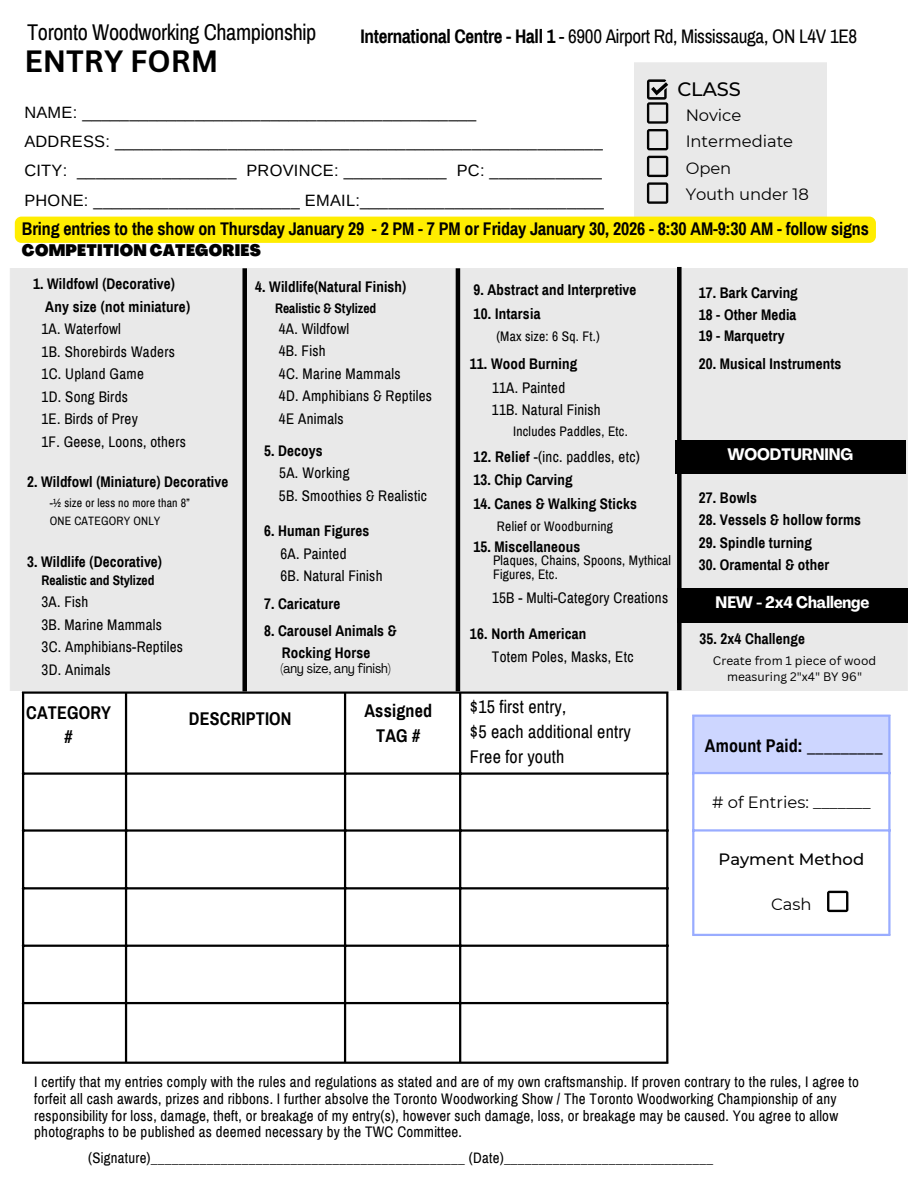
<style>
.page{position:relative;width:918px;height:1188px;background:#fff}
.page>*{position:absolute;margin:0;border:0;box-sizing:border-box;transform-origin:0 0}
.t1{font:700 30px "Canva Sans";color:#000}
.t2{font:22.2px "Archivo Narrow";letter-spacing:-.015em;color:#000}
.t3{font:500 19.35px "Montserrat";letter-spacing:-.005em;color:#000}
.t4{font:19.2px "Archivo Narrow";letter-spacing:-.015em;color:#000}
.t5{font:700 18px/24.8px "Archivo Narrow";letter-spacing:.01em;color:#000;text-align:center}
.t6{font:18px/24.8px "Archivo Narrow";letter-spacing:.01em;color:#000}
.t7{font:700 17.85px "Archivo Narrow";letter-spacing:-.01em;color:#000}
.t8{font:16.35px "Arimo";letter-spacing:.015em;color:#000}
.t9{font:16.35px "Montserrat";letter-spacing:-.005em;color:#000}
.t10{font:700 condensed 16.35px "Agrandir";letter-spacing:-.005em;color:#fff}
.t11{font:900 condensed 16.35px "Agrandir";letter-spacing:.015em;color:#000}
.t12{font:500 16.35px "Montserrat";color:#000}
.t13{font:15px/16.8px "Archivo Narrow";letter-spacing:.015em;color:#000}
.t14{font:700 15px "Archivo Narrow";letter-spacing:.01em;color:#000}
.t15{font:14.85px "Archivo Narrow";letter-spacing:.015em;color:#000}
.t16{font:13.5px "Archivo Narrow";letter-spacing:.015em;color:#000}
.t17{font:700 13.5px "Archivo Narrow";color:#000}
.t18{font:condensed 13.5px "Agrandir";color:#000}
.t19{font:12px/16px "Canva Sans";color:#000;text-align:center}
.t20{font:11.85px "Archivo Narrow";letter-spacing:.015em;color:#000}
.s1{font-weight:700}
</style>
<div class="page">
<hr style="left:22px;top:694px;width:2px;height:368px;background:#000">
<hr style="left:125px;top:694px;width:2px;height:368px;background:#000">
<hr style="left:344px;top:694px;width:2px;height:368px;background:#000">
<hr style="left:459px;top:694px;width:2px;height:368px;background:#000">
<hr style="left:666px;top:694px;width:2px;height:368px;background:#000">
<hr style="left:22px;top:691px;width:646px;height:3px;background:#000">
<hr style="left:22px;top:772px;width:646px;height:3px;background:#000">
<hr style="left:22px;top:829px;width:646px;height:3px;background:#000">
<hr style="left:22px;top:887px;width:646px;height:2px;background:#000">
<hr style="left:22px;top:945px;width:646px;height:2px;background:#000">
<hr style="left:22px;top:1002px;width:646px;height:2px;background:#000">
<hr style="left:22px;top:1062px;width:646px;height:2px;background:#000">
<div style="left:675px;top:440px;width:231px;height:34px;background:#000"></div>
<div style="left:693px;top:715px;width:197px;height:58px;background:#cdd6ff"></div>
<hr style="left:692px;top:717px;width:2px;height:217px;background:#99acff">
<hr style="left:888px;top:717px;width:3px;height:217px;background:#99acff">
<hr style="left:692px;top:715px;width:199px;height:2px;background:#99acff">
<hr style="left:692px;top:772px;width:199px;height:2px;background:#99acff">
<hr style="left:692px;top:829px;width:199px;height:3px;background:#99acff">
<hr style="left:692px;top:934px;width:199px;height:2px;background:#99acff">
<svg style="left:827px;top:891px;width:21px;height:21px"></svg>
<div style="left:242px;top:268px;width:5px;height:423px;background:#000"></div>
<hr style="left:456px;top:268px;width:4px;height:423px;background:#000">
<div style="left:677px;top:267px;width:5px;height:423px;background:#000"></div>
<div style="left:635px;top:62px;width:192px;height:155px;background:#e9e9e9"></div>
<div style="left:15px;top:217px;width:861px;height:26px;background:#ffed00;border-radius:7px"></div>
<div style="left:677px;top:588px;width:231px;height:35px;background:#000"></div>
<p class="t2" style="left:27px;top:21px;width:291px">Toronto Woodworking Championship</p>
<p class="t4" style="left:360px;top:26px;width:498px"><span class="s1">International Centre - Hall 1</span> - 6900 Airport Rd, Mississauga, ON L4V 1E8</p>
<p class="t1" style="left:24px;top:40px;width:196px">ENTRY FORM</p>
<p class="t8" style="left:24px;top:103px;width:453px">NAME: __________________________________________</p>
<p class="t8" style="left:24px;top:132px;width:580px">ADDRESS: ____________________________________________________</p>
<p class="t8" style="left:24px;top:162px;width:579px">CITY: _________________ PROVINCE: ___________ PC: ____________</p>
<p class="t8" style="left:24px;top:191px;width:581px">PHONE: ______________________ EMAIL:__________________________</p>
<p class="t3" style="left:677px;top:78px;width:65px">CLASS</p>
<p class="t9" style="left:686px;top:105px;width:57px">Novice</p>
<p class="t9" style="left:686px;top:131px;width:109px">Intermediate</p>
<p class="t9" style="left:686px;top:158px;width:47px">Open</p>
<p class="t9" style="left:686px;top:185px;width:125px">Youth under 18</p>
<p class="t7" style="left:22px;top:219px;width:848px">Bring entries to the show on Thursday January 29 - 2 PM - 7 PM or Friday January 30, 2026 - 8:30 AM-9:30 AM - follow signs</p>
<p class="t11" style="left:22px;top:244px;width:240px">COMPETITION CATEGORIES</p>
<p class="t14" style="left:33px;top:276px;width:143px">1. Wildfowl (Decorative)</p>
<p class="t14" style="left:45px;top:298px;width:146px">Any size (not miniature)</p>
<p class="t13" style="left:42px;top:321px;width:81px">1A. Waterfowl</p>
<p class="t13" style="left:42px;top:343px;width:135px">1B. Shorebirds Waders</p>
<p class="t13" style="left:42px;top:366px;width:104px">1C. Upland Game</p>
<h6 class="t13" style="left:42px;top:388px;width:88px">1D. Song Birds</h6>
<p class="t13" style="left:42px;top:411px;width:98px">1E. Birds of Prey</p>
<p class="t13" style="left:42px;top:433px;width:146px">1F. Geese, Loons, others</p>
<p class="t14" style="left:27px;top:474px;width:203px">2. Wildfowl (Miniature) Decorative</p>
<h4 class="t20" style="left:50px;top:497px;width:141px">-½ size or less no more than 8”</h4>
<h6 class="t20" style="left:50px;top:515px;width:112px">ONE CATEGORY ONLY</h6>
<p class="t14" style="left:27px;top:554px;width:136px">3. Wildlife (Decorative)</p>
<p class="t17" style="left:42px;top:573px;width:114px">Realistic and Stylized</p>
<p class="t13" style="left:42px;top:594px;width:48px">3A. Fish</p>
<p class="t13" style="left:42px;top:617px;width:122px">3B. Marine Mammals</p>
<p class="t13" style="left:42px;top:639px;width:143px">3C. Amphibians-Reptiles</p>
<p class="t13" style="left:42px;top:662px;width:71px">3D. Animals</p>
<p class="t14" style="left:255px;top:278px;width:153px">4. Wildlife(Natural Finish)</p>
<p class="t13" style="left:279px;top:321px;width:72px">4A. Wildfowl</p>
<p class="t13" style="left:279px;top:343px;width:48px">4B. Fish</p>
<p class="t13" style="left:279px;top:366px;width:123px">4C. Marine Mammals</p>
<p class="t13" style="left:279px;top:388px;width:155px">4D. Amphibians &amp; Reptiles</p>
<p class="t13" style="left:279px;top:411px;width:66px">4E Animals</p>
<p class="t17" style="left:275px;top:301px;width:103px">Realistic &amp; Stylized</p>
<p class="t14" style="left:264px;top:443px;width:60px">5. Decoys</p>
<p class="t13" style="left:279px;top:465px;width:72px">5A. Working</p>
<p class="t13" style="left:279px;top:487px;width:149px">5B. Smoothies &amp; Realistic</p>
<p class="t14" style="left:264px;top:523px;width:107px">6. Human Figures</p>
<p class="t13" style="left:280px;top:546px;width:68px">6A. Painted</p>
<p class="t13" style="left:280px;top:567px;width:104px">6B. Natural Finish</p>
<p class="t14" style="left:264px;top:596px;width:78px">7. Caricature</p>
<p class="t14" style="left:264px;top:623px;width:134px">8. Carousel Animals &amp;</p>
<p class="t14" style="left:282px;top:645px;width:90px">Rocking Horse</p>
<p class="t18" style="left:280px;top:663px;width:112px">(any size, any finish)</p>
<p class="t14" style="left:474px;top:282px;width:164px">9. Abstract and Interpretive</p>
<p class="t14" style="left:474px;top:306px;width:68px">10. Intarsia</p>
<p class="t16" style="left:496px;top:329px;width:105px">(Max size: 6 Sq. Ft.)</p>
<p class="t14" style="left:470px;top:356px;width:109px">11. Wood Burning</p>
<p class="t13" style="left:492px;top:379px;width:75px">11A. Painted</p>
<p class="t13" style="left:492px;top:401px;width:110px">11B. Natural Finish</p>
<p class="t16" style="left:513px;top:424px;width:116px">Includes Paddles, Etc.</p>
<p class="t13" style="left:474px;top:449px;width:168px"><span class="s1">12. Relief</span> -(inc. paddles, etc)</p>
<p class="t14" style="left:474px;top:472px;width:101px">13. Chip Carving</p>
<p class="t14" style="left:474px;top:495px;width:165px">14. Canes &amp; Walking Sticks</p>
<p class="t16" style="left:497px;top:519px;width:118px">Relief or Woodburning</p>
<p class="t14" style="left:474px;top:539px;width:108px">15. Miscellaneous</p>
<p class="t16" style="left:493px;top:553px;width:189px">Plaques, Chains, Spoons, Mythical .</p>
<p class="t16" style="left:493px;top:567px;width:66px">Figures, Etc.</p>
<p class="t13" style="left:492px;top:589px;width:178px">15B - Multi-Category Creations</p>
<p class="t14" style="left:470px;top:625px;width:118px">16. North American</p>
<p class="t13" style="left:492px;top:649px;width:143px">Totem Poles, Masks, Etc</p>
<p class="t5" style="left:26px;top:700px;width:86px">CATEGORY #</p>
<p class="t5" style="left:364px;top:699px;width:69px">Assigned<br>TAG #</p>
<p class="t6" style="left:470px;top:695px;width:162px">$15 first entry,<br>$5 each additional entry<br>Free for youth</p>
<p class="t5" style="left:189px;top:706px;width:104px">DESCRIPTION</p>
<p class="t14" style="left:699px;top:285px;width:101px">17. Bark Carving</p>
<p class="t14" style="left:699px;top:307px;width:99px">18 - Other Media</p>
<p class="t14" style="left:699px;top:328px;width:87px">19 - Marquetry</p>
<p class="t14" style="left:699px;top:356px;width:144px">20. Musical Instruments</p>
<h2 class="t10" style="left:727px;top:448px;width:127px">WOODTURNING</h2>
<h3 class="t14" style="left:699px;top:490px;width:60px">27. Bowls</h3>
<p class="t14" style="left:699px;top:512px;width:164px">28. Vessels &amp; hollow forms</p>
<p class="t14" style="left:699px;top:535px;width:115px">29. Spindle turning</p>
<p class="t14" style="left:699px;top:557px;width:132px">30. Oramental &amp; other</p>
<p class="t10" style="left:716px;top:596px;width:155px">NEW - 2x4 Challenge</p>
<p class="t14" style="left:700px;top:630px;width:107px">35. 2x4 Challenge</p>
<p class="t19" style="left:713px;top:652px;width:165px">Create from 1 piece of wood measuring 2"x4" BY 96"</p>
<p class="t5" style="left:705px;top:734px;width:179px">Amount Paid: _________</p>
<h5 class="t9" style="left:712px;top:792px;width:160px"># of Entries: _______</h5>
<h1 class="t12" style="left:719px;top:849px;width:147px">Payment Method</h1>
<p class="t9" style="left:771px;top:894px;width:42px">Cash</p>
<p class="t13" style="left:34px;top:1073px;width:826px">I certify that my entries comply with the rules and regulations as stated and are of my own craftsmanship. If proven contrary to the rules, I agree to forfeit all cash awards, prizes and ribbons. I further absolve the Toronto Woodworking Show / The Toronto Woodworking Championship of any responsibility for loss, damage, theft, or breakage of my entry(s), however such damage, loss, or breakage may be caused. You agree to allow photographs to be published as deemed necessary by the TWC Committee.</p>
<p class="t15" style="left:88px;top:1150px;width:627px">(Signature)_____________________________________________ (Date)______________________________</p>
</div>
